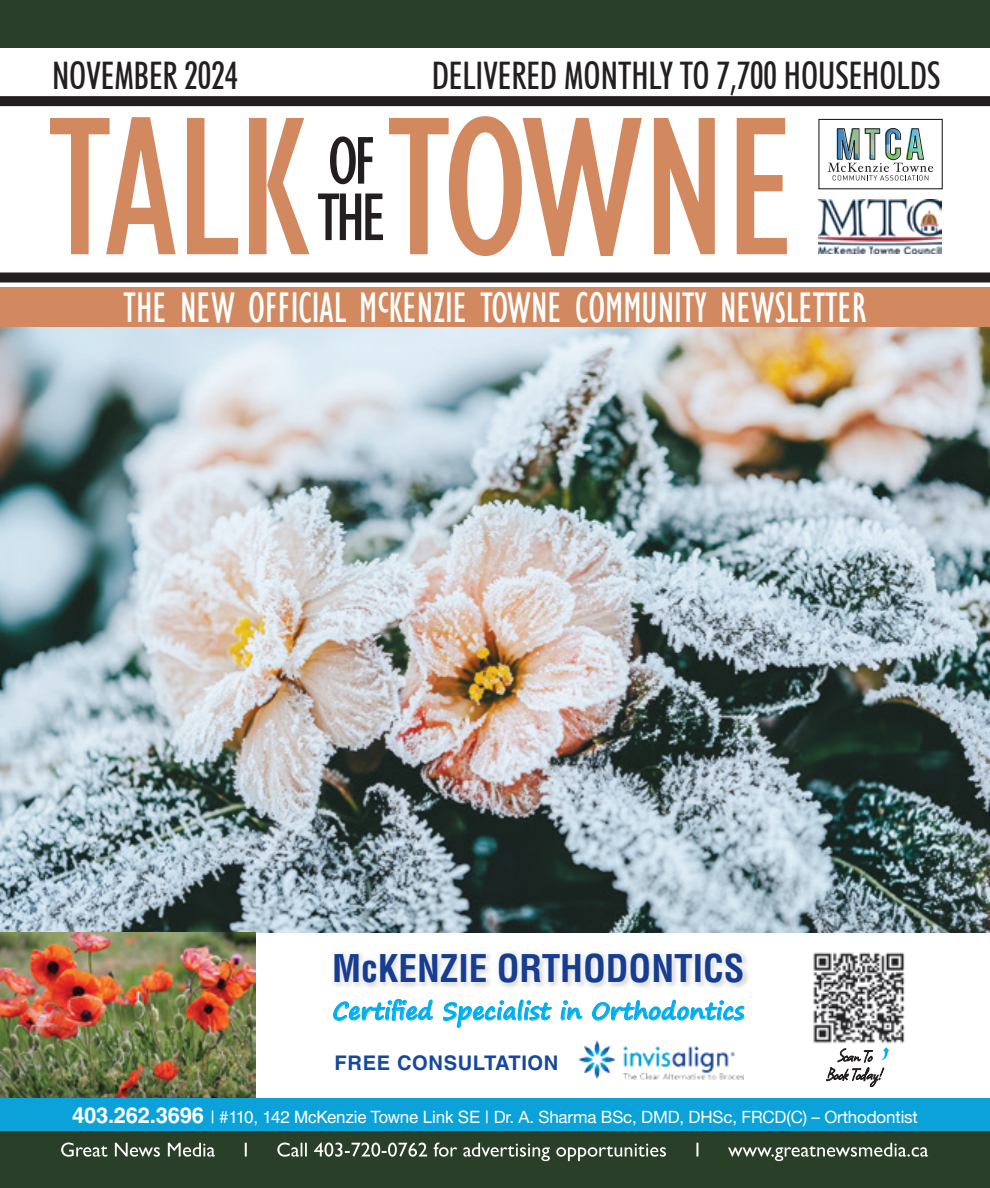
<style>
.page{position:relative;width:990px;height:1188px;background:#fff}
.page>*{position:absolute;margin:0;border:0;box-sizing:border-box;transform-origin:0 0}
.t1{font:condensed 204px "Gill Sans";letter-spacing:-.01em;color:#d38960}
.t2{font:condensed 69.8px "Gill Sans";color:#231f20}
.t3{font:condensed 44px "Gill Sans";color:#fff;scale:.9 1}
.t4{font:500 condensed 38px "Futura BT";color:#231f20;scale:.92 1}
.t5{font:700 condensed 37.2px "Helvetica LT Std";color:#163d90}
.t6{font:700 23.4px "Segoe Print";color:#00aeef}
.t7{font:700 20.2px "Helvetica LT Std";letter-spacing:.03em;color:#15489e}
.t8{font:17px "Helvetica Neue LT Std";letter-spacing:-.01em;color:#fff}
.s1{font-family:"Helvetica LT Std";font-weight:700;font-size:22px}
.s2{font-family:"Helvetica LT Std"}
</style>
<div class="page">
<img style="left:0;top:327px;width:990px;height:605px">
<div style="left:0;top:1130px;width:990px;height:58px;background:#2a3f28"></div>
<div style="left:0;top:0;width:990px;height:48px;background:#2a3f28"></div>
<svg style="left:61px;top:1143px;width:867px;height:18px"></svg>
<div style="left:0;top:96px;width:990px;height:10px;background:#231f20"></div>
<div style="left:0;top:272px;width:990px;height:10px;background:#231f20"></div>
<div style="left:818px;top:119px;width:125px;height:70px;border:1px solid #231f20"></div>
<svg style="left:828px;top:128px;width:105px;height:53px"></svg>
<img style="left:818px;top:200px;width:124px;height:53px">
<div style="left:0;top:288px;width:990px;height:39px;background:#d38960"></div>
<img style="left:0;top:932px;width:255px;height:166px">
<img style="left:813px;top:952px;width:92px;height:92px">
<img style="left:579px;top:1041px;width:164px;height:38px">
<div style="left:326px;top:945px;width:425px;height:46px;background:#fff;opacity:.75"></div>
<div style="left:0;top:1098px;width:990px;height:32px;background:#0ba2da"></div>
<svg style="left:826px;top:1047px;width:63px;height:40px"></svg>
<p class="t4" style="left:52px;top:52px;width:204px">NOVEMBER 2024</p>
<p class="t4" style="left:432px;top:52px;width:555px">DELIVERED MONTHLY TO 7,700 HOUSEHOLDS</p>
<p class="t1" style="left:48px;top:67px;width:753px">TALK TOWNE</p>
<p class="t2" style="left:327px;top:120px;width:51px">OF</p>
<p class="t2" style="left:317px;top:176px;width:71px">THE</p>
<p class="t3" style="left:124px;top:282px;width:827px">THE NEW OFFICIAL McKENZIE TOWNE COMMUNITY NEWSLETTER</p>
<p class="t5" style="left:332px;top:945px;width:414px">McKENZIE ORTHODONTICS</p>
<p class="t6" style="left:332px;top:990px;width:413px">Certified Specialist in Orthodontics</p>
<p class="t7" style="left:335px;top:1050px;width:225px">FREE CONSULTATION</p>
<p class="t8" style="left:72px;top:1106px;width:847px"><span class="s1">403.262.3696</span> <span class="s2">| #110, 142 McKenzie Towne Link SE |</span> Dr. A. Sharma BSc, DMD, DHSc, FRCD(C) – Orthodontist</p>
</div>
